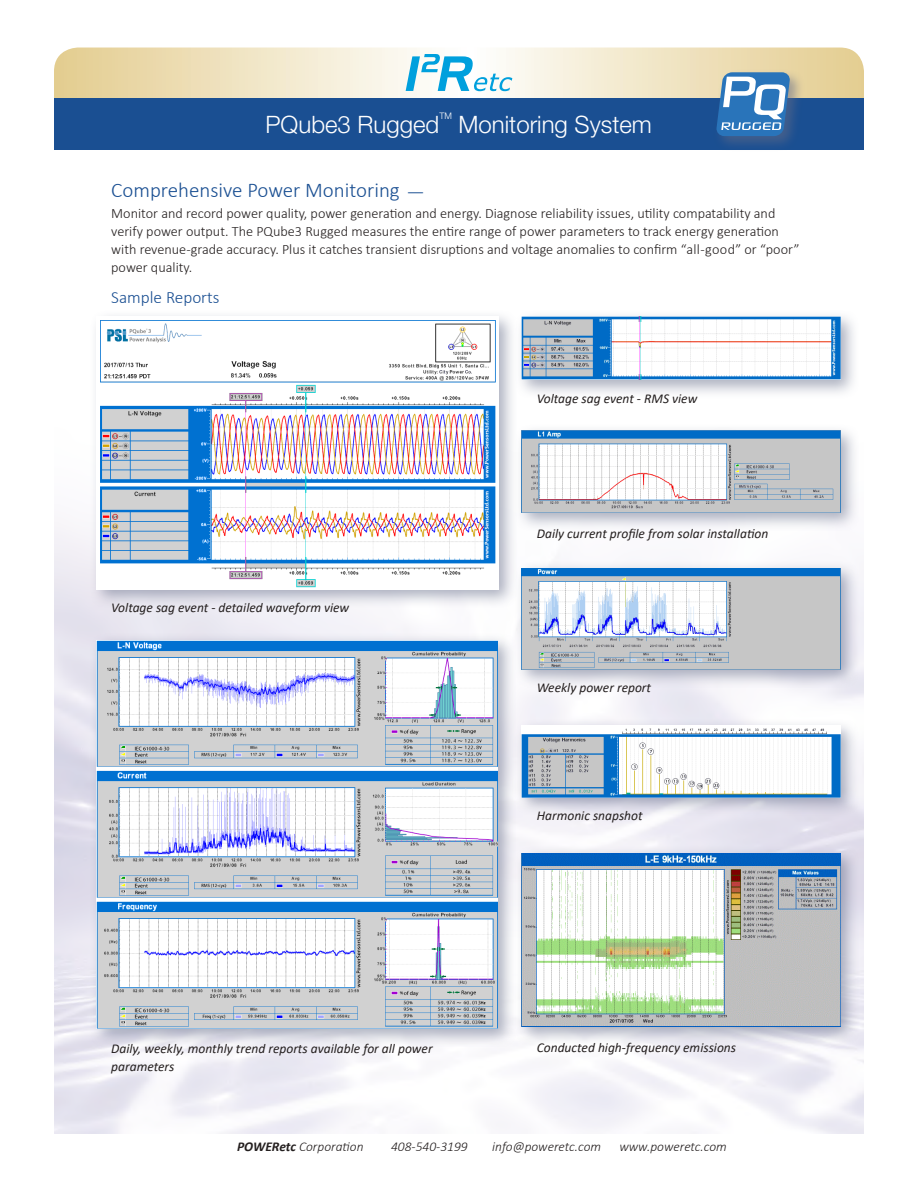
<style>
.page{position:relative;width:918px;height:1188px;background:#fff}
.page>*{position:absolute;margin:0;border:0;box-sizing:border-box;transform-origin:0 0}
.t1{font:300 24px "Helvetica Neue LT Std";color:#fff}
.t2{font:300 21px "Calibri";color:#1a4f92}
.t3{font:300 17.25px "Calibri";color:#1a4f92}
.t4{font:300 14.25px/18px "Calibri";color:#241f1f}
.t5{font:italic 13.5px/18px "Calibri";color:#241f1f}
.t6{font:italic 300 13.5px "Calibri";color:#241f1f}
.t7{font:300 9px "Helvetica Neue LT Std";color:#fff}
.s1{font-family:"Segoe UI";font-weight:400;font-size:15px}
.s2{font-weight:700}
</style>
<div class="page">
<div style="left:54px;top:98px;width:810px;height:52px;background:#1a4f92"></div>
<div style="left:713px;top:69px;width:92px;height:83px;background:#636b87;opacity:.54"></div>
<svg style="left:54px;top:48px;width:810px;height:88px"></svg>
<div style="left:90px;top:309px;width:427px;height:300px;background:#636b87;opacity:.53"></div>
<img style="left:97px;top:316px;width:401px;height:274px">
<div style="left:90px;top:633px;width:427px;height:414px;background:#636b87;opacity:.53"></div>
<img style="left:97px;top:640px;width:401px;height:388px">
<div style="left:515px;top:309px;width:345px;height:90px;background:#636b87;opacity:.53"></div>
<img style="left:522px;top:316px;width:319px;height:64px">
<div style="left:515px;top:424px;width:345px;height:107px;background:#636b87;opacity:.53"></div>
<img style="left:522px;top:431px;width:319px;height:81px">
<div style="left:515px;top:561px;width:345px;height:127px;background:#636b87;opacity:.53"></div>
<img style="left:522px;top:568px;width:319px;height:101px">
<div style="left:515px;top:718px;width:345px;height:99px;background:#636b87;opacity:.53"></div>
<img style="left:522px;top:725px;width:319px;height:72px">
<div style="left:515px;top:846px;width:345px;height:200px;background:#636b87;opacity:.53"></div>
<img style="left:522px;top:853px;width:319px;height:174px">
<h1 class="t1" style="left:266px;top:110px;width:175px">PQube3 Rugged</h1>
<p class="t7" style="left:439px;top:111px;width:14px">TM</p>
<h1 class="t1" style="left:459px;top:110px;width:195px">Monitoring System</h1>
<h2 class="t2" style="left:111px;top:177px;width:313px">Comprehensive Power Monitoring <span class="s1">—</span></h2>
<p class="t4" style="left:111px;top:205px;width:690px">Monitor and record power quality, power generation and energy. Diagnose reliability issues, utility compatability and verify power output. The PQube3 Rugged measures the entire range of power parameters to track energy generation with revenue-grade accuracy. Plus it catches transient disruptions and voltage anomalies to confirm “all-good” or “poor” power quality.</p>
<p class="t3" style="left:111px;top:286px;width:110px">Sample Reports</p>
<p class="t5" style="left:537px;top:389px;width:162px">Voltage sag event - RMS view</p>
<p class="t5" style="left:111px;top:598px;width:240px">Voltage sag event - detailed waveform view</p>
<p class="t5" style="left:111px;top:1039px;width:323px">Daily, weekly, monthly trend reports available for all power parameters</p>
<p class="t5" style="left:537px;top:524px;width:233px">Daily current profile from solar installation</p>
<p class="t5" style="left:537px;top:678px;width:116px">Weekly power report</p>
<p class="t5" style="left:537px;top:806px;width:107px">Harmonic snapshot</p>
<p class="t5" style="left:537px;top:1038px;width:201px">Conducted high-frequency emissions</p>
<p class="t6" style="left:237px;top:1138px;width:128px"><span class="s2">POWERetc</span> Corporation</p>
<p class="t6" style="left:391px;top:1138px;width:78px">408-540-3199</p>
<p class="t6" style="left:492px;top:1138px;width:110px">info@poweretc.com</p>
<p class="t6" style="left:619px;top:1138px;width:109px">www.poweretc.com</p>
</div>
